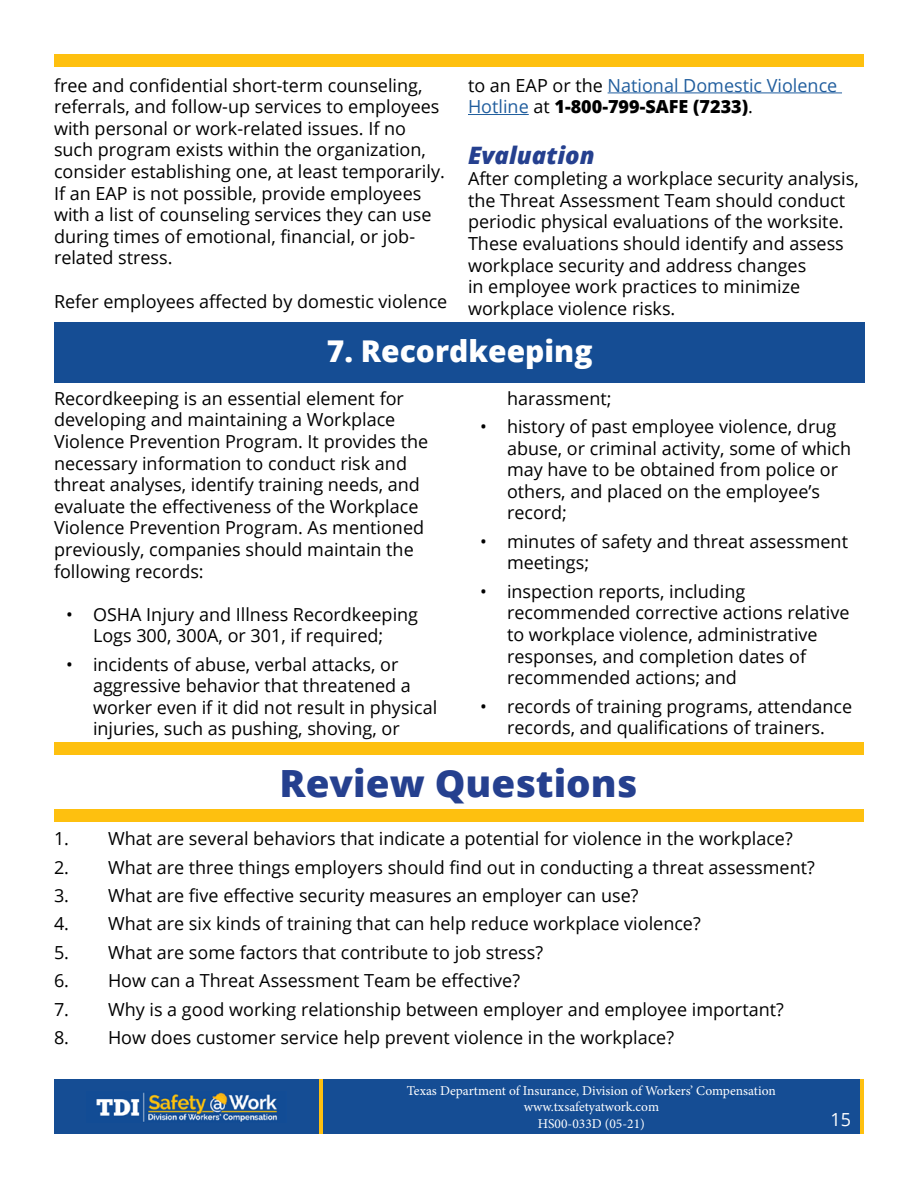
<style>
.page{position:relative;width:918px;height:1188px;background:#fff}
.page>*{position:absolute;margin:0;border:0;box-sizing:border-box;transform-origin:0 0}
.t1{font:800 37.5px "Open Sans";color:#25408f}
.t2{font:800 30px "Open Sans";color:#fff}
.t3{font:italic 800 24px "Open Sans";color:#25408f}
.t4{font:18px/21.6px "Open Sans";color:#000}
.t5{font:18px/21.6px "Open Sans";color:#215e9e}
.t6{font:18px "Open Sans";color:#fff}
.t7{font:13.5px/16.2px "Minion Pro";color:#fff;text-align:center}
.s1{color:#000}
.s2{font-weight:800;color:#000}
</style>
<div class="page">
<div style="left:54px;top:322px;width:810px;height:60px;background:#154d94"></div>
<div style="left:54px;top:1080px;width:810px;height:54px;background:#154d94"></div>
<img style="left:96px;top:1092px;width:181px;height:30px">
<hr style="left:860px;top:1080px;width:4px;height:54px;background:#fec00f">
<hr style="left:319px;top:1080px;width:4px;height:54px;background:#fec00f">
<div style="left:54px;top:809px;width:810px;height:13px;background:#fec00f"></div>
<div style="left:54px;top:742px;width:810px;height:13px;background:#fec00f"></div>
<div style="left:54px;top:54px;width:810px;height:13px;background:#fec00f"></div>
<hr style="left:608px;top:92px;width:234px;height:1px;background:#215e9e">
<hr style="left:468px;top:114px;width:61px;height:1px;background:#215e9e">
<p class="t4" style="left:54px;top:74px;width:392px">free and confidential short-term counseling, referrals, and follow-up services to employees with personal or work-related issues. If no such program exists within the organization, consider establishing one, at least temporarily.<br>If an EAP is not possible, provide employees with a list of counseling services they can use during times of emotional, financial, or job&shy;related stress.</p>
<p class="t4" style="left:54px;top:290px;width:395px">Refer employees affected by domestic violence</p>
<p class="t5" style="left:468px;top:74px;width:371px"><span class="s1">to an EAP or the</span> National Domestic Violence<br>Hotline <span class="s1">at</span> <span class="s2">1-800-799-SAFE (7233)</span><span class="s1">.</span></p>
<h3 class="t3" style="left:468px;top:137px;width:128px">Evaluation</h3>
<p class="t4" style="left:468px;top:167px;width:392px">After completing a workplace security analysis, the Threat Assessment Team should conduct periodic physical evaluations of the worksite.<br>These evaluations should identify and assess workplace security and address changes<br>in employee work practices to minimize workplace violence risks.</p>
<h2 class="t2" style="left:327px;top:328px;width:267px">7. Recordkeeping</h2>
<p class="t4" style="left:54px;top:387px;width:376px">Recordkeeping is an essential element for developing and maintaining a Workplace Violence Prevention Program. It provides the necessary information to conduct risk and threat analyses, identify training needs, and evaluate the effectiveness of the Workplace Violence Prevention Program. As mentioned previously, companies should maintain the following records:</p>
<p class="t4" style="left:66px;top:603px;width:354px;text-align:center">• OSHA Injury and Illness Recordkeeping<br>Logs 300, 300A, or 301, if required;</p>
<p class="t4" style="left:93px;top:653px;width:346px;text-indent:-27px">• incidents of abuse, verbal attacks, or aggressive behavior that threatened a worker even if it did not result in physical injuries, such as pushing, shoving, or</p>
<p class="t4" style="left:507px;top:387px;width:106px">harassment;</p>
<p class="t4" style="left:507px;top:415px;width:346px;text-indent:-27px">• history of past employee violence, drug abuse, or criminal activity, some of which may have to be obtained from police or others, and placed on the employee’s record;</p>
<p class="t4" style="left:507px;top:530px;width:343px;text-indent:-27px">• minutes of safety and threat assessment meetings;</p>
<p class="t4" style="left:507px;top:580px;width:344px;text-indent:-27px">• inspection reports, including recommended corrective actions relative to workplace violence, administrative responses, and completion dates of recommended actions; and</p>
<p class="t4" style="left:480px;top:695px;width:374px;text-align:center">• records of training programs, attendance records, and qualifications of trainers.</p>
<h1 class="t1" style="left:280px;top:754px;width:359px">Review Questions</h1>
<p class="t4" style="left:54px;top:828px;width:740px">1. What are several behaviors that indicate a potential for violence in the workplace?</p>
<p class="t4" style="left:54px;top:856px;width:762px">2. What are three things employers should find out in conducting a threat assessment?</p>
<p class="t4" style="left:54px;top:884px;width:586px">3. What are five effective security measures an employer can use?</p>
<p class="t4" style="left:54px;top:913px;width:648px">4. What are six kinds of training that can help reduce workplace violence?</p>
<p class="t4" style="left:54px;top:941px;width:491px">5. What are some factors that contribute to job stress?</p>
<p class="t4" style="left:54px;top:969px;width:468px">6. How can a Threat Assessment Team be effective?</p>
<p class="t4" style="left:54px;top:998px;width:731px">7. Why is a good working relationship between employer and employee important?</p>
<p class="t4" style="left:54px;top:1026px;width:622px">8. How does customer service help prevent violence in the workplace?</p>
<p class="t7" style="left:407px;top:1083px;width:370px">Texas Department of Insurance, Division of Workers’ Compensation www.txsafetyatwork.com<br>HS00-033D (05-21)</p>
<p class="t6" style="left:831px;top:1107px;width:22px">15</p>
</div>
